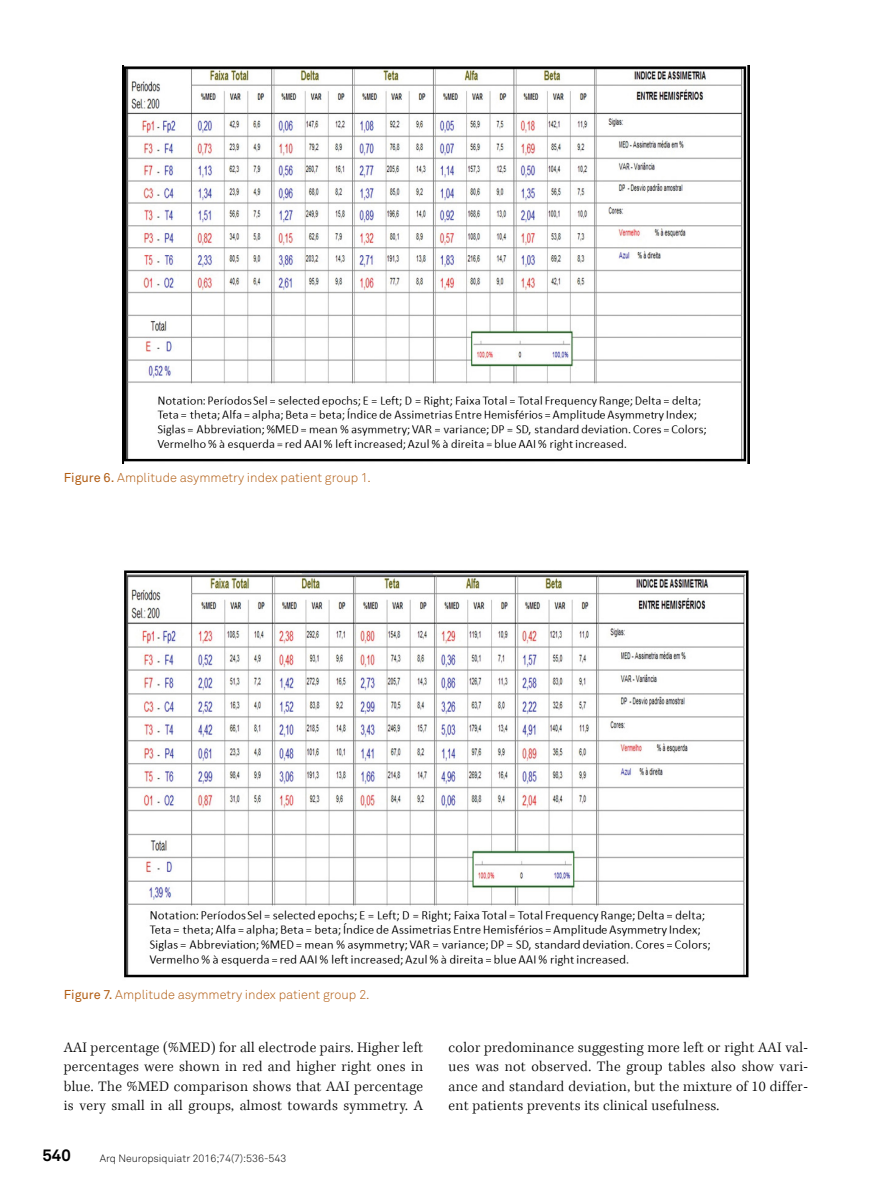
<style>
.page{position:relative;width:893px;height:1191px;background:#fff}
.page>*{position:absolute;margin:0;border:0;box-sizing:border-box;transform-origin:0 0}
.t1{font:700 16.5px "Akkurat Pro";color:#000}
.t2{font:300 15px/19.5px "Kepler Std";letter-spacing:.02em;color:#000;text-align:justify}
.t3{font:12.75px "Akkurat Light Pro";color:#b15c12}
.t4{font:10.5px "Akkurat Light Pro";color:#000}
.s1{font-family:"Akkurat Pro"}
</style>
<div class="page">
<img style="left:122px;top:65px;width:628px;height:398px">
<img style="left:124px;top:570px;width:625px;height:408px">
<p class="t3" style="left:64px;top:470px;width:308px"><span class="s1">Figure 6.</span> Amplitude asymmetry index patient group 1.</p>
<p class="t3" style="left:64px;top:986px;width:307px"><span class="s1">Figure 7.</span> Amplitude asymmetry index patient group 2.</p>
<p class="t2" style="left:64px;top:1037px;width:361px">AAI percentage (%MED) for all electrode pairs. Higher left percentages were shown in red and higher right ones in blue. The %MED comparison shows that AAI percentage is very small in all groups, almost towards symmetry. A</p>
<p class="t2" style="left:449px;top:1037px;width:361px">color predominance suggesting more left or right AAI val&shy;ues was not observed. The group tables also show vari&shy;ance and standard deviation, but the mixture of 10 differ&shy;ent patients prevents its clinical usefulness.</p>
<p class="t1" style="left:43px;top:1145px;width:30px">540</p>
<p class="t4" style="left:100px;top:1151px;width:188px">Arq Neuropsiquiatr 2016;74(7):536-543</p>
</div>
